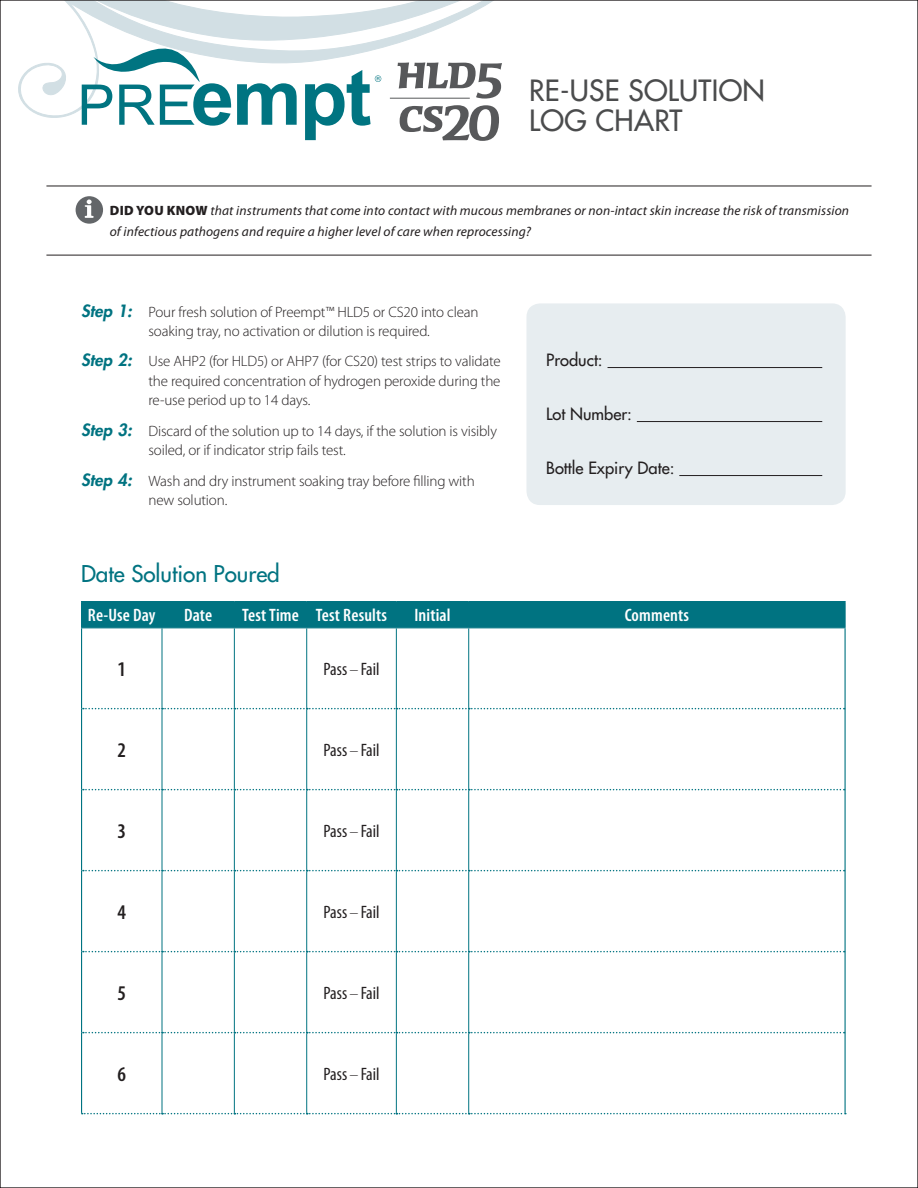
<style>
.page{position:relative;width:918px;height:1188px;background:#fff}
.page>*{position:absolute;margin:0;border:0;box-sizing:border-box;transform-origin:0 0}
.t1{font:28.5px/30px "Futura";letter-spacing:.01em;color:#4b4c4d}
.t2{font:22.5px "Futura";color:#007381}
.t3{font:600 condensed 21px "Myriad Pro";color:#231f20}
.t4{font:condensed 18px "Myriad Pro";color:#231f20}
.t5{font:600 condensed 18px "Myriad Pro";letter-spacing:.01em;color:#fff}
.t6{font:16.5px "Futura";color:#231f20}
.t7{font:300 15px/19.5px "Myriad Pro";letter-spacing:-.01em;color:#231f20}
.t8{font:italic 13.5px/21px "Myriad Pro";letter-spacing:.01em;color:#231f20}
.s1{font-weight:900;font-style:normal}
.s2{font-family:"Futura";font-weight:800;font-style:italic;font-size:16.5px;color:#007381}
.s3{font-weight:300}
</style>
<div class="page">
<div style="left:526px;top:303px;width:320px;height:202px;background:#e7edf0;border-radius:13px"></div>
<svg style="left:18px;top:2px;width:473px;height:117px"></svg>
<hr style="left:608px;top:367px;width:214px;height:1px;background:#231f20">
<hr style="left:637px;top:421px;width:185px;height:1px;background:#231f20">
<hr style="left:679px;top:475px;width:143px;height:1px;background:#231f20">
<div style="left:76px;top:196px;width:27px;height:28px;background:#636669;border-radius:50%"></div>
<svg style="left:85px;top:199px;width:9px;height:19px"></svg>
<hr style="left:46px;top:186px;width:826px;height:1px;background:#231f20">
<hr style="left:46px;top:255px;width:826px;height:1px;background:#231f20">
<svg style="left:82px;top:628px;width:763px;height:485px"></svg>
<hr style="left:81px;top:601px;width:81px;height:1px;background:#007381">
<hr style="left:162px;top:601px;width:72px;height:1px;background:#007381">
<hr style="left:234px;top:601px;width:73px;height:1px;background:#007381">
<hr style="left:307px;top:601px;width:89px;height:1px;background:#007381">
<hr style="left:396px;top:601px;width:73px;height:1px;background:#007381">
<hr style="left:469px;top:601px;width:377px;height:1px;background:#007381">
<div style="left:81px;top:602px;width:765px;height:26px;background:#007381"></div>
<hr style="left:469px;top:627px;width:377px;height:1px;background:#007381">
<hr style="left:81px;top:628px;width:1px;height:81px;background:#007381">
<hr style="left:81px;top:709px;width:1px;height:81px;background:#007381">
<hr style="left:81px;top:790px;width:1px;height:81px;background:#007381">
<hr style="left:81px;top:871px;width:1px;height:81px;background:#007381">
<hr style="left:81px;top:952px;width:1px;height:81px;background:#007381">
<hr style="left:81px;top:1033px;width:1px;height:80px;background:#007381">
<hr style="left:162px;top:628px;width:1px;height:80px;background:#007381">
<hr style="left:162px;top:709px;width:1px;height:80px;background:#007381">
<hr style="left:162px;top:790px;width:1px;height:80px;background:#007381">
<hr style="left:162px;top:871px;width:1px;height:80px;background:#007381">
<hr style="left:162px;top:952px;width:1px;height:80px;background:#007381">
<hr style="left:162px;top:1033px;width:1px;height:80px;background:#007381">
<hr style="left:234px;top:628px;width:1px;height:80px;background:#007381">
<hr style="left:306px;top:628px;width:1px;height:80px;background:#007381">
<hr style="left:396px;top:628px;width:1px;height:80px;background:#007381">
<hr style="left:234px;top:709px;width:1px;height:80px;background:#007381">
<hr style="left:306px;top:709px;width:1px;height:80px;background:#007381">
<hr style="left:396px;top:709px;width:1px;height:80px;background:#007381">
<hr style="left:234px;top:790px;width:1px;height:80px;background:#007381">
<hr style="left:306px;top:790px;width:1px;height:80px;background:#007381">
<hr style="left:396px;top:790px;width:1px;height:80px;background:#007381">
<hr style="left:234px;top:871px;width:1px;height:80px;background:#007381">
<hr style="left:306px;top:871px;width:1px;height:80px;background:#007381">
<hr style="left:396px;top:871px;width:1px;height:80px;background:#007381">
<hr style="left:234px;top:952px;width:1px;height:80px;background:#007381">
<hr style="left:306px;top:952px;width:1px;height:80px;background:#007381">
<hr style="left:396px;top:952px;width:1px;height:80px;background:#007381">
<hr style="left:234px;top:1033px;width:1px;height:80px;background:#007381">
<hr style="left:306px;top:1033px;width:1px;height:80px;background:#007381">
<hr style="left:396px;top:1033px;width:1px;height:80px;background:#007381">
<hr style="left:468px;top:628px;width:1px;height:80px;background:#007381">
<hr style="left:468px;top:709px;width:1px;height:80px;background:#007381">
<hr style="left:468px;top:790px;width:1px;height:80px;background:#007381">
<hr style="left:468px;top:871px;width:1px;height:80px;background:#007381">
<hr style="left:468px;top:952px;width:1px;height:80px;background:#007381">
<hr style="left:468px;top:1033px;width:1px;height:80px;background:#007381">
<hr style="left:845px;top:628px;width:1px;height:81px;background:#007381">
<hr style="left:845px;top:709px;width:1px;height:81px;background:#007381">
<hr style="left:845px;top:790px;width:1px;height:81px;background:#007381">
<hr style="left:845px;top:871px;width:1px;height:81px;background:#007381">
<hr style="left:845px;top:952px;width:1px;height:81px;background:#007381">
<hr style="left:845px;top:1033px;width:1px;height:80px;background:#007381">
<svg style="left:83px;top:708px;width:762px;height:1px"></svg>
<svg style="left:83px;top:789px;width:762px;height:1px"></svg>
<svg style="left:83px;top:870px;width:762px;height:1px"></svg>
<svg style="left:83px;top:951px;width:762px;height:1px"></svg>
<svg style="left:83px;top:1032px;width:762px;height:1px"></svg>
<svg style="left:82px;top:1113px;width:764px;height:1px"></svg>
<svg style="left:237px;top:83px;width:60px;height:42px"></svg>
<svg style="left:82px;top:44px;width:149px;height:82px"></svg>
<svg style="left:305px;top:70px;width:76px;height:70px"></svg>
<svg style="left:400px;top:105px;width:99px;height:36px"></svg>
<svg style="left:398px;top:62px;width:104px;height:37px"></svg>
<hr style="left:390px;top:98px;width:80px;height:1px;background:#57585a">
<h1 class="t1" style="left:529px;top:75px;width:237px">RE-USE SOLUTION<br>LOG CHART</h1>
<p class="t8" style="left:110px;top:200px;width:741px"><span class="s1">DID YOU KNOW</span> that instruments that come into contact with mucous membranes or non-intact skin increase the risk of transmission of infectious pathogens and require a higher level of care when reprocessing?</p>
<p class="t7" style="left:149px;top:302px;width:332px;text-indent:-68px"><span class="s2">Step 1:</span> Pour fresh solution of Preempt™ HLD5 or CS20 into clean soaking tray, no activation or dilution is required.</p>
<p class="t7" style="left:149px;top:352px;width:354px;text-align:justify;text-indent:-68px"><span class="s2">Step 2:</span> Use AHP2 (for HLD5) or AHP7 (for CS20) test strips to validate the required concentration of hydrogen peroxide during the re-use period up to 14 days.</p>
<p class="t7" style="left:149px;top:421px;width:350px;text-indent:-68px"><span class="s2">Step 3:</span> Discard of the solution up to 14 days, if the solution is visibly soiled, or if indicator strip fails test.</p>
<p class="t7" style="left:149px;top:471px;width:328px;text-indent:-68px"><span class="s2">Step 4:</span> Wash and dry instrument soaking tray before filling with new solution.</p>
<p class="t6" style="left:546px;top:349px;width:58px">Product:</p>
<p class="t6" style="left:546px;top:403px;width:87px">Lot Number:</p>
<p class="t6" style="left:546px;top:457px;width:130px">Bottle Expiry Date:</p>
<h2 class="t2" style="left:81px;top:559px;width:200px">Date Solution Poured</h2>
<p class="t5" style="left:88px;top:606px;width:69px">Re-Use Day</p>
<p class="t5" style="left:184px;top:606px;width:30px">Date</p>
<p class="t5" style="left:242px;top:606px;width:146px">Test Time Test Results</p>
<p class="t5" style="left:414px;top:606px;width:38px">Initial</p>
<p class="t5" style="left:625px;top:606px;width:66px">Comments</p>
<h3 class="t3" style="left:117px;top:658px;width:10px">1</h3>
<p class="t4" style="left:324px;top:659px;width:58px">Pass <span class="s3">–</span> Fail</p>
<h3 class="t3" style="left:117px;top:739px;width:10px">2</h3>
<p class="t4" style="left:324px;top:740px;width:58px">Pass <span class="s3">–</span> Fail</p>
<h3 class="t3" style="left:117px;top:820px;width:10px">3</h3>
<p class="t4" style="left:324px;top:821px;width:58px">Pass <span class="s3">–</span> Fail</p>
<h3 class="t3" style="left:117px;top:901px;width:10px">4</h3>
<p class="t4" style="left:324px;top:902px;width:58px">Pass <span class="s3">–</span> Fail</p>
<h3 class="t3" style="left:117px;top:982px;width:10px">5</h3>
<p class="t4" style="left:324px;top:983px;width:58px">Pass <span class="s3">–</span> Fail</p>
<h3 class="t3" style="left:117px;top:1063px;width:10px">6</h3>
<p class="t4" style="left:324px;top:1064px;width:58px">Pass <span class="s3">–</span> Fail</p>
</div>
